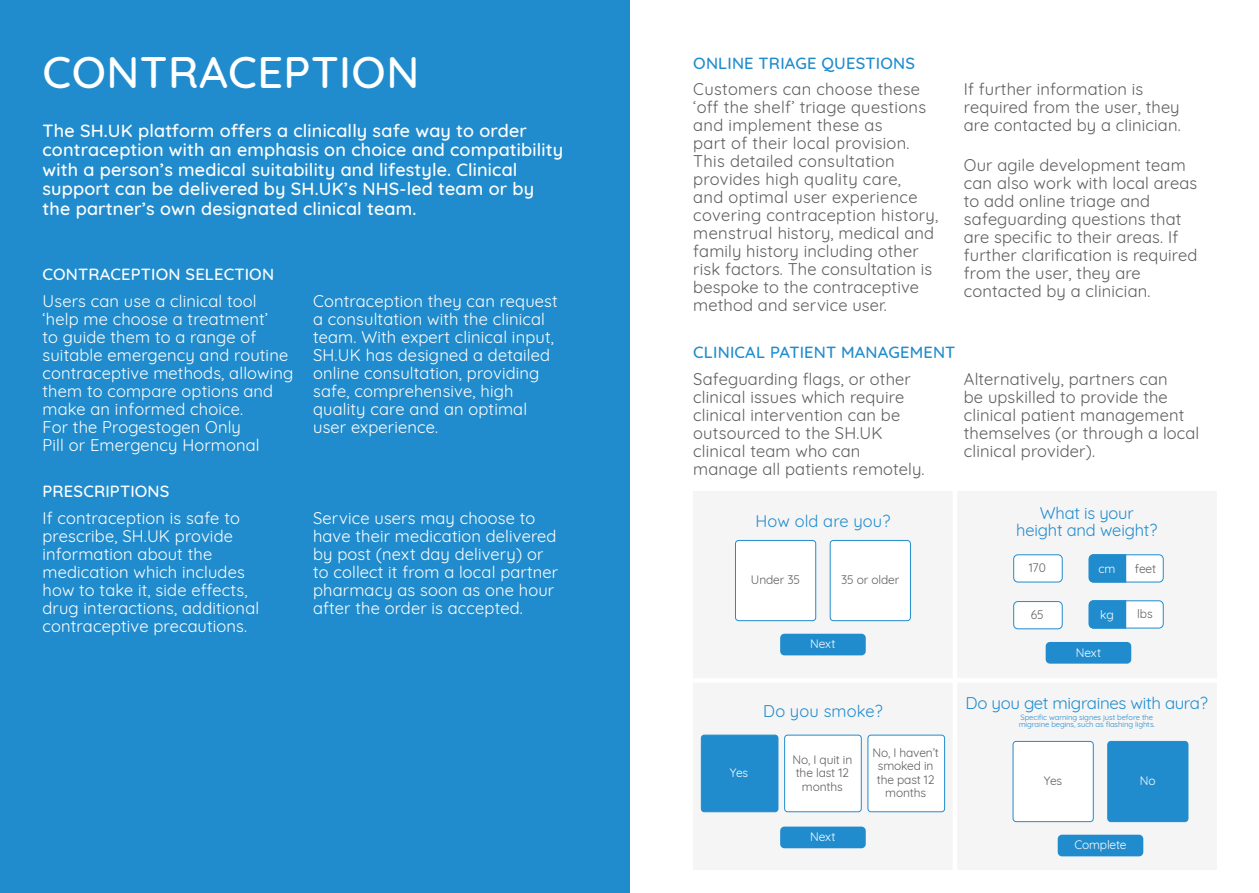
<style>
.page{position:relative;width:1259px;height:893px;background:#fff}
.page>*{position:absolute;margin:0;border:0;box-sizing:border-box;transform-origin:0 0}
.Page_Title_-_White_H{font:500 45px "Quicksand";letter-spacing:.01em;color:#fff}
.Intro_Body_on_Blue{font:500 18px/19.5px "Quicksand";letter-spacing:.01em;color:#fff}
.Body_Copy_on_white{font:16.5px/18px "Quicksand";letter-spacing:.01em;color:#5e5d5d}
.Body_On_Blue{font:16.5px/18px "Quicksand";letter-spacing:.01em;color:#fff}
.Body_Copy_on_white-2{font:16.5px/16.5px "Quicksand";letter-spacing:-.01em;color:#218ccd;text-align:center}
.Section_Heading_-_Wh{font:500 16.5px "Quicksand";letter-spacing:.01em;color:#218ccd}
.Section_Heading_-_Wh-2{font:500 16.5px "Quicksand";letter-spacing:.01em;color:#fff}
.Body_Copy_on_white-3{font:16.5px "Quicksand";letter-spacing:.01em;color:#218ccd}
.answer{font:12px/13.5px "Quicksand";letter-spacing:-.01em;color:#5e5d5d;text-align:center}
.answer-2{font:12px "Quicksand";letter-spacing:-.01em;color:#fff}
.Body_Copy_on_white-4{font:7.5px/7.5px "Quicksand";letter-spacing:-.01em;color:#218ccd}
</style>
<div class="page">
<div style="left:0;top:0;width:629px;height:893px;background:#218ccd"></div>
<div style="left:693px;top:491px;width:523px;height:379px;background:#f6f5f6"></div>
<div style="left:735px;top:540px;width:80px;height:81px;background:#fff;border-radius:3px"></div>
<div style="left:735px;top:540px;width:81px;height:81px;border:1px solid #218ccd;border-radius:3px"></div>
<div style="left:830px;top:540px;width:80px;height:81px;background:#fff;border-radius:3px"></div>
<div style="left:830px;top:540px;width:80px;height:81px;border:1px solid #218ccd;border-radius:3px"></div>
<div style="left:780px;top:634px;width:85px;height:21px;background:#218ccd;border-radius:4px"></div>
<div style="left:701px;top:735px;width:77px;height:77px;background:#218ccd;border-radius:3px"></div>
<div style="left:701px;top:735px;width:77px;height:77px;border:1px solid #218ccd;border-radius:3px"></div>
<div style="left:784px;top:735px;width:77px;height:77px;background:#fff;border-radius:3px"></div>
<div style="left:784px;top:735px;width:77px;height:77px;border:1px solid #218ccd;border-radius:3px"></div>
<div style="left:868px;top:735px;width:76px;height:77px;background:#fff;border-radius:3px"></div>
<div style="left:867px;top:735px;width:78px;height:77px;border:1px solid #218ccd;border-radius:3px"></div>
<div style="left:780px;top:827px;width:85px;height:21px;background:#218ccd;border-radius:4px"></div>
<div style="left:1013px;top:741px;width:80px;height:81px;background:#fff;border-radius:3px"></div>
<div style="left:1012px;top:741px;width:81px;height:81px;border:1px solid #218ccd;border-radius:3px"></div>
<div style="left:1107px;top:741px;width:81px;height:81px;background:#218ccd;border-radius:3px"></div>
<div style="left:1107px;top:741px;width:81px;height:81px;border:1px solid #218ccd;border-radius:3px"></div>
<div style="left:1057px;top:835px;width:86px;height:21px;background:#218ccd;border-radius:4px"></div>
<div style="left:1089px;top:555px;width:74px;height:27px;background:#fff;border-radius:4px"></div>
<div style="left:1088px;top:554px;width:75px;height:28px;border:1px solid #218ccd;border-radius:4px"></div>
<div style="left:1045px;top:642px;width:86px;height:22px;background:#218ccd;border-radius:4px"></div>
<div style="left:1013px;top:555px;width:49px;height:27px;background:#fff;border-radius:4px"></div>
<div style="left:1013px;top:554px;width:49px;height:28px;border:1px solid #218ccd;border-radius:4px"></div>
<svg style="left:1088px;top:554px;width:38px;height:28px"></svg>
<div style="left:1089px;top:601px;width:74px;height:27px;background:#fff;border-radius:4px"></div>
<div style="left:1088px;top:600px;width:75px;height:28px;border:1px solid #218ccd;border-radius:4px"></div>
<svg style="left:1088px;top:600px;width:38px;height:28px"></svg>
<div style="left:1013px;top:602px;width:49px;height:27px;background:#fff;border-radius:4px"></div>
<div style="left:1013px;top:601px;width:49px;height:28px;border:1px solid #218ccd;border-radius:4px"></div>
<div style="left:686px;top:678px;width:547px;height:5px;background:#fff"></div>
<div style="left:952px;top:485px;width:5px;height:391px;background:#fff"></div>
<p class="Page_Title_-_White_H" style="left:43px;top:35px;width:378px">CONTRACEPTION</p>
<p class="Intro_Body_on_Blue" style="left:43px;top:119px;width:522px">The SH.UK platform offers a clinically safe way to order contraception with an emphasis on choice and compatibility with a person’s medical suitability and lifestyle. Clinical support can be delivered by SH.UK’s NHS-led team or by the partner’s own designated clinical team.</p>
<p class="Section_Heading_-_Wh-2" style="left:43px;top:261px;width:233px">CONTRACEPTION SELECTION</p>
<p class="Body_On_Blue" style="left:43px;top:290px;width:252px">Users can use a clinical tool ‘help me choose a treatment’<br>to guide them to a range of suitable emergency and routine contraceptive methods, allowing them to compare options and make an informed choice.<br>For the Progestogen Only<br>Pill or Emergency Hormonal</p>
<p class="Body_On_Blue" style="left:313px;top:290px;width:246px">Contraception they can request a consultation with the clinical team. With expert clinical input,<br>SH.UK has designed a detailed online consultation, providing safe, comprehensive, high quality care and an optimal user experience.</p>
<p class="Section_Heading_-_Wh-2" style="left:43px;top:478px;width:128px">PRESCRIPTIONS</p>
<p class="Body_On_Blue" style="left:43px;top:507px;width:218px">If contraception is safe to prescribe, SH.UK provide information about the medication which includes how to take it, side effects, drug interactions, additional contraceptive precautions.</p>
<p class="Body_On_Blue" style="left:313px;top:507px;width:247px">Service users may choose to have their medication delivered by post (next day delivery) or to collect it from a local partner pharmacy as soon as one hour after the order is accepted.</p>
<p class="Section_Heading_-_Wh" style="left:693px;top:50px;width:223px">ONLINE TRIAGE QUESTIONS</p>
<p class="Body_Copy_on_white" style="left:693px;top:79px;width:247px">Customers can choose these ‘off the shelf’ triage questions and implement these as<br>part of their local provision.<br>This detailed consultation provides high quality care,<br>and optimal user experience covering contraception history, menstrual history, medical and family history including other risk factors. The consultation is bespoke to the contraceptive method and service user.</p>
<p class="Body_Copy_on_white" style="left:964px;top:79px;width:218px">If further information is required from the user, they are contacted by a clinician.</p>
<p class="Body_Copy_on_white" style="left:964px;top:154px;width:235px">Our agile development team can also work with local areas to add online triage and safeguarding questions that are specific to their areas. If further clarification is required from the user, they are contacted by a clinician.</p>
<p class="Section_Heading_-_Wh" style="left:693px;top:339px;width:264px">CLINICAL PATIENT MANAGEMENT</p>
<p class="Body_Copy_on_white" style="left:693px;top:368px;width:233px">Safeguarding flags, or other clinical issues which require clinical intervention can be outsourced to the SH.UK clinical team who can manage all patients remotely.</p>
<p class="Body_Copy_on_white" style="left:964px;top:368px;width:237px">Alternatively, partners can<br>be upskilled to provide the clinical patient management themselves (or through a local clinical provider).</p>
<p class="Body_Copy_on_white-3" style="left:755px;top:509px;width:137px">How old are you?</p>
<p class="answer" style="left:751px;top:572px;width:51px">Under 35</p>
<p class="answer" style="left:841px;top:572px;width:60px">35 or older</p>
<p class="answer-2" style="left:810px;top:635px;width:27px">Next</p>
<p class="answer-2" style="left:730px;top:763px;width:20px">Yes</p>
<p class="Body_Copy_on_white-3" style="left:763px;top:699px;width:121px">Do you smoke?</p>
<p class="answer" style="left:792px;top:751px;width:61px">No, I quit in the last 12 months</p>
<p class="answer" style="left:872px;top:745px;width:68px">No, I haven’t smoked in the past 12 months</p>
<p class="answer-2" style="left:810px;top:827px;width:27px">Next</p>
<p class="Body_Copy_on_white-2" style="left:1016px;top:503px;width:143px">What is your height and weight?</p>
<p class="answer" style="left:1028px;top:560px;width:19px">170</p>
<p class="answer" style="left:1031px;top:607px;width:14px">65</p>
<p class="answer-2" style="left:1100px;top:605px;width:15px">kg</p>
<p class="answer" style="left:1137px;top:606px;width:17px">lbs</p>
<p class="answer-2" style="left:1098px;top:559px;width:18px">cm</p>
<p class="answer" style="left:1135px;top:560px;width:23px">feet</p>
<p class="answer-2" style="left:1075px;top:643px;width:27px">Next</p>
<p class="Body_Copy_on_white-2" style="left:965px;top:693px;width:244px">Do you get migraines with aura?</p>
<p class="Body_Copy_on_white-4" style="left:1018px;top:713px;width:138px">Specific warning signes just before the migraine begins, such as flashing lights.</p>
<p class="answer" style="left:1044px;top:773px;width:20px">Yes</p>
<p class="answer-2" style="left:1140px;top:772px;width:17px">No</p>
<p class="answer-2" style="left:1074px;top:836px;width:54px">Complete</p>
</div>
